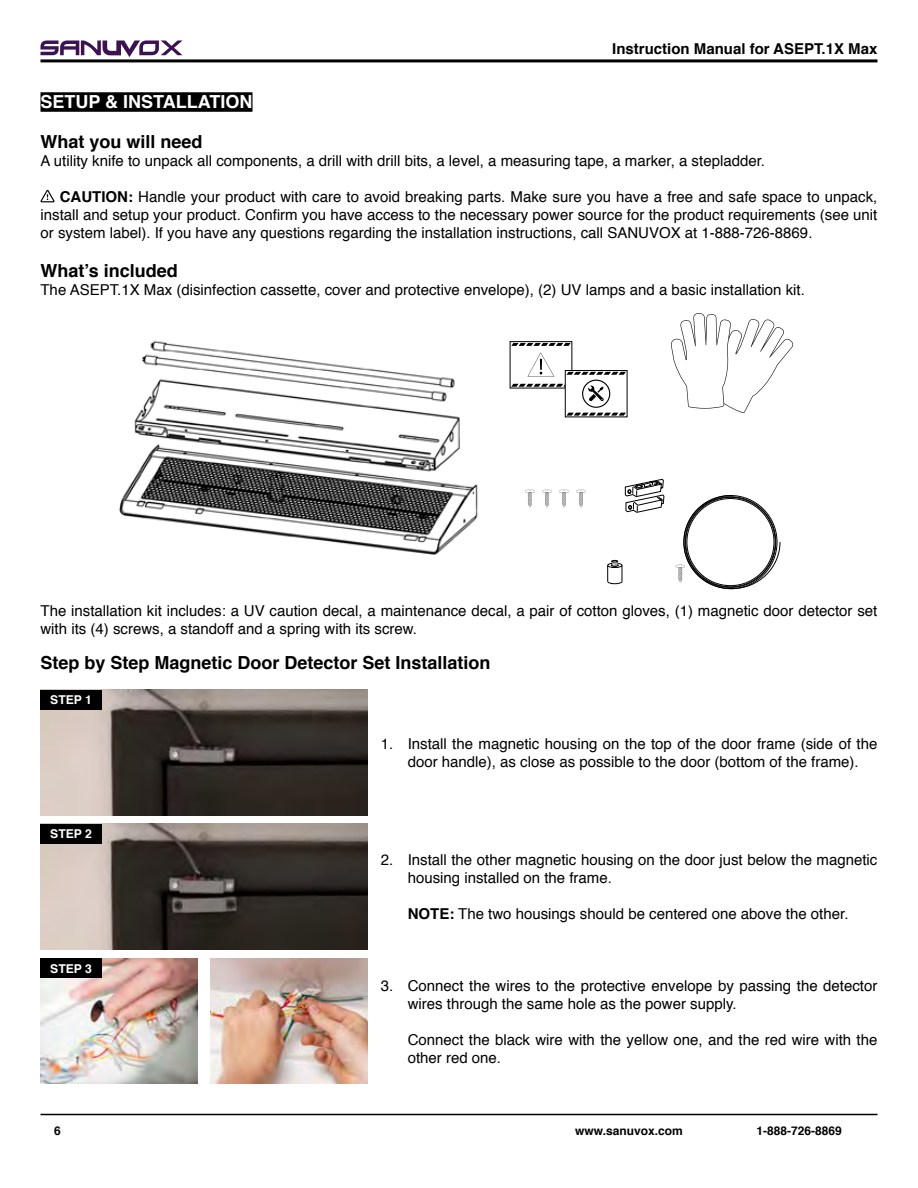
<style>
.page{position:relative;width:918px;height:1188px;background:#fff}
.page>*{position:absolute;margin:0;border:0;box-sizing:border-box;transform-origin:0 0}
.t1{font:700 18px "Helvetica";color:#000}
.t2{font:700 18px "Helvetica";color:#fff}
.t3{font:15px/18px "Helvetica";color:#000}
.t4{font:700 15px "Helvetica";color:#000}
.t5{font:700 12.15px "Helvetica";color:#fff}
.t6{font:700 12px "Helvetica";color:#000}
.s1{font-weight:700}
</style>
<div class="page">
<svg style="left:40px;top:41px;width:143px;height:16px"></svg>
<hr style="left:40px;top:59px;width:838px;height:3px;background:#000">
<hr style="left:40px;top:1114px;width:838px;height:1px;background:#000">
<div style="left:510px;top:341px;width:62px;height:47px;border:1px solid #000"></div>
<svg style="left:511px;top:343px;width:60px;height:3px"></svg>
<svg style="left:511px;top:353px;width:115px;height:63px"></svg>
<svg style="left:671px;top:313px;width:123px;height:100px"></svg>
<svg style="left:525px;top:490px;width:9px;height:18px"></svg>
<svg style="left:542px;top:490px;width:9px;height:18px"></svg>
<svg style="left:560px;top:490px;width:8px;height:18px"></svg>
<svg style="left:577px;top:490px;width:8px;height:18px"></svg>
<svg style="left:625px;top:479px;width:39px;height:34px"></svg>
<svg style="left:676px;top:495px;width:104px;height:94px"></svg>
<svg style="left:607px;top:560px;width:16px;height:24px"></svg>
<img style="left:119px;top:340px;width:359px;height:215px">
<img style="left:40px;top:690px;width:327px;height:125px">
<img style="left:40px;top:958px;width:157px;height:126px">
<img style="left:211px;top:958px;width:156px;height:126px">
<img style="left:40px;top:824px;width:327px;height:126px">
<div style="left:40px;top:92px;width:213px;height:20px;background:#000"></div>
<svg style="left:41px;top:190px;width:14px;height:12px"></svg>
<div style="left:40px;top:690px;width:62px;height:20px;background:#000"></div>
<div style="left:40px;top:958px;width:62px;height:20px;background:#000"></div>
<div style="left:40px;top:824px;width:62px;height:20px;background:#000"></div>
<p class="t4" style="left:612px;top:37px;width:267px">Instruction Manual for ASEPT.1X Max</p>
<p class="t2" style="left:40px;top:87px;width:214px">SETUP &amp; INSTALLATION</p>
<p class="t1" style="left:40px;top:127px;width:164px">What you will need</p>
<p class="t3" style="left:40px;top:152px;width:726px">A utility knife to unpack all components, a drill with drill bits, a level, a measuring tape, a marker, a stepladder.</p>
<p class="t3" style="left:40px;top:188px;width:838px;text-align:justify;text-indent:19px"><span class="s1">CAUTION:</span> Handle your product with care to avoid breaking parts. Make sure you have a free and safe space to unpack, install and setup your product. Confirm you have access to the necessary power source for the product requirements (see unit or system label). If you have any questions regarding the installation instructions, call SANUVOX at 1-888-726-8869.</p>
<p class="t1" style="left:40px;top:256px;width:139px">What’s included</p>
<p class="t3" style="left:40px;top:281px;width:766px">The ASEPT.1X Max (disinfection cassette, cover and protective envelope), (2) UV lamps and a basic installation kit.</p>
<p class="t3" style="left:40px;top:602px;width:838px">The installation kit includes: a UV caution decal, a maintenance decal, a pair of cotton gloves, (1) magnetic door detector set with its (4) screws, a standoff and a spring with its screw.</p>
<p class="t1" style="left:40px;top:648px;width:452px">Step by Step Magnetic Door Detector Set Installation</p>
<p class="t5" style="left:50px;top:690px;width:43px">STEP 1</p>
<p class="t5" style="left:50px;top:824px;width:43px">STEP 2</p>
<p class="t5" style="left:50px;top:958px;width:43px">STEP 3</p>
<p class="t6" style="left:54px;top:1121px;width:8px">6</p>
<p class="t3" style="left:381px;top:735px;width:498px;text-align:center">1. Install the magnetic housing on the top of the door frame (side of the door handle), as close as possible to the door (bottom of the frame).</p>
<p class="t3" style="left:408px;top:852px;width:471px;text-indent:-27px">2. Install the other magnetic housing on the door just below the magnetic housing installed on the frame.</p>
<p class="t3" style="left:408px;top:906px;width:442px"><span class="s1">NOTE:</span> The two housings should be centered one above the other.</p>
<p class="t3" style="left:408px;top:977px;width:471px;text-indent:-27px">3. Connect the wires to the protective envelope by passing the detector wires through the same hole as the power supply.</p>
<p class="t3" style="left:408px;top:1031px;width:471px">Connect the black wire with the yellow one, and the red wire with the other red one.</p>
<p class="t6" style="left:575px;top:1121px;width:109px">www.sanuvox.com</p>
<p class="t6" style="left:756px;top:1121px;width:87px">1-888-726-8869</p>
</div>
